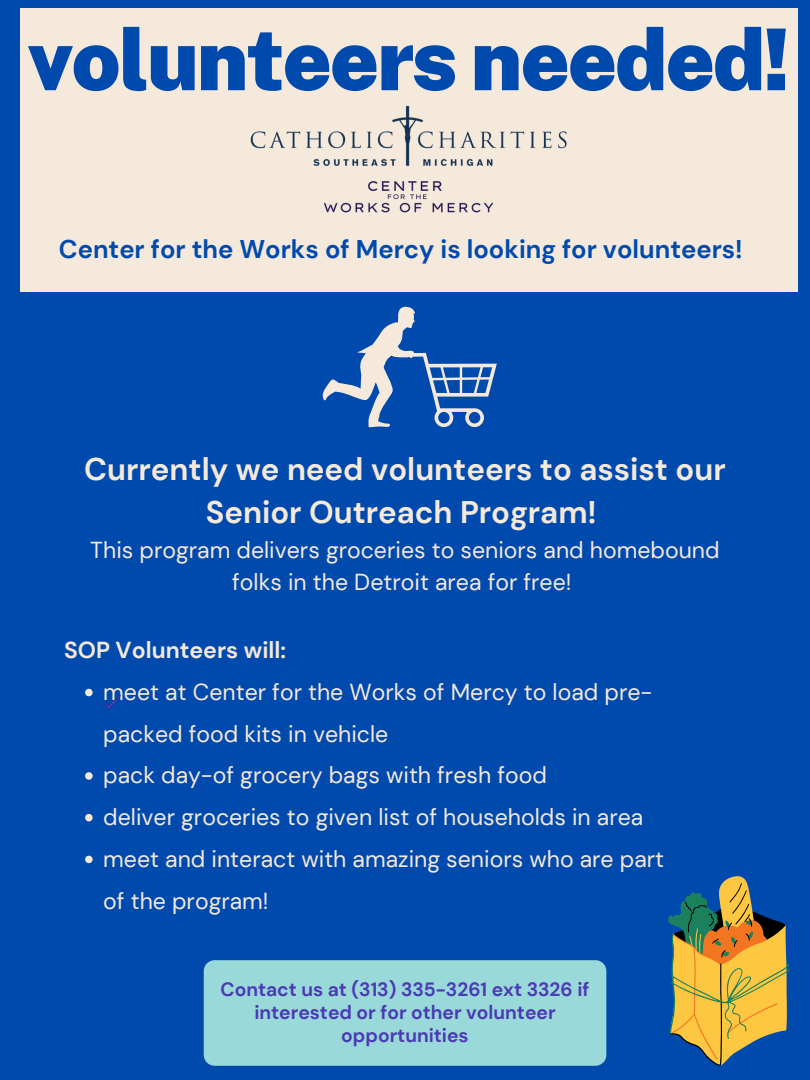
<style>
.page{position:relative;width:810px;height:1080px;background:#004aad}
.page>*{position:absolute;margin:0;border:0;box-sizing:border-box;transform-origin:0 0}
.t1{font:900 85.25px "Public Sans";letter-spacing:-.02em;color:#004aad}
.t2{font:700 31.19px/43.6px "DM Sans";color:#f5e9db;text-align:center}
.t3{font:700 25.56px "DM Sans";color:#004aad}
.t4{font:23.06px/41.8px "DM Sans";color:#f5e9db}
.t5{font:700 23.06px "DM Sans";color:#f5e9db}
.t6{font:700 19.25px/23.1px "DM Sans";color:#4b39b5;text-align:center}
</style>
<div class="page">
<div style="left:20px;top:8px;width:777px;height:284px;background:#f5e9db"></div>
<svg style="left:85px;top:689px;width:8px;height:7px"></svg>
<svg style="left:85px;top:772px;width:8px;height:8px"></svg>
<svg style="left:85px;top:814px;width:8px;height:7px"></svg>
<svg style="left:85px;top:856px;width:8px;height:7px"></svg>
<img style="left:106px;top:696px;width:15px;height:13px">
<div style="left:204px;top:960px;width:402px;height:106px;background:#99d9d9;border-radius:11px"></div>
<img style="left:250px;top:105px;width:317px;height:108px">
<svg style="left:668px;top:876px;width:122px;height:190px"></svg>
<svg style="left:322px;top:307px;width:175px;height:121px"></svg>
<p class="t1" style="left:28px;top:9px;width:764px">volunteers needed!</p>
<p class="t3" style="left:59px;top:233px;width:686px">Center for the Works of Mercy is looking for volunteers!</p>
<p class="t2" style="left:84px;top:447px;width:643px">Currently we need volunteers to assist our<br>Senior Outreach Program!</p>
<p class="t4" style="left:90px;top:535px;width:631px;line-height:31.9px;text-align:center">This program delivers groceries to seniors and homebound folks in the Detroit area for free!</p>
<p class="t5" style="left:64px;top:635px;width:224px">SOP Volunteers will:</p>
<p class="t4" style="left:103px;top:671px;width:551px">meet at Center for the Works of Mercy to load pre&shy;packed food kits in vehicle</p>
<p class="t4" style="left:103px;top:755px;width:445px">pack day-of grocery bags with fresh food</p>
<p class="t4" style="left:103px;top:796px;width:542px">deliver groceries to given list of households in area</p>
<p class="t4" style="left:103px;top:838px;width:562px">meet and interact with amazing seniors who are part of the program!</p>
<p class="t6" style="left:221px;top:978px;width:370px">Contact us at (313) 335-3261 ext 3326 if interested or for other volunteer opportunities</p>
</div>
